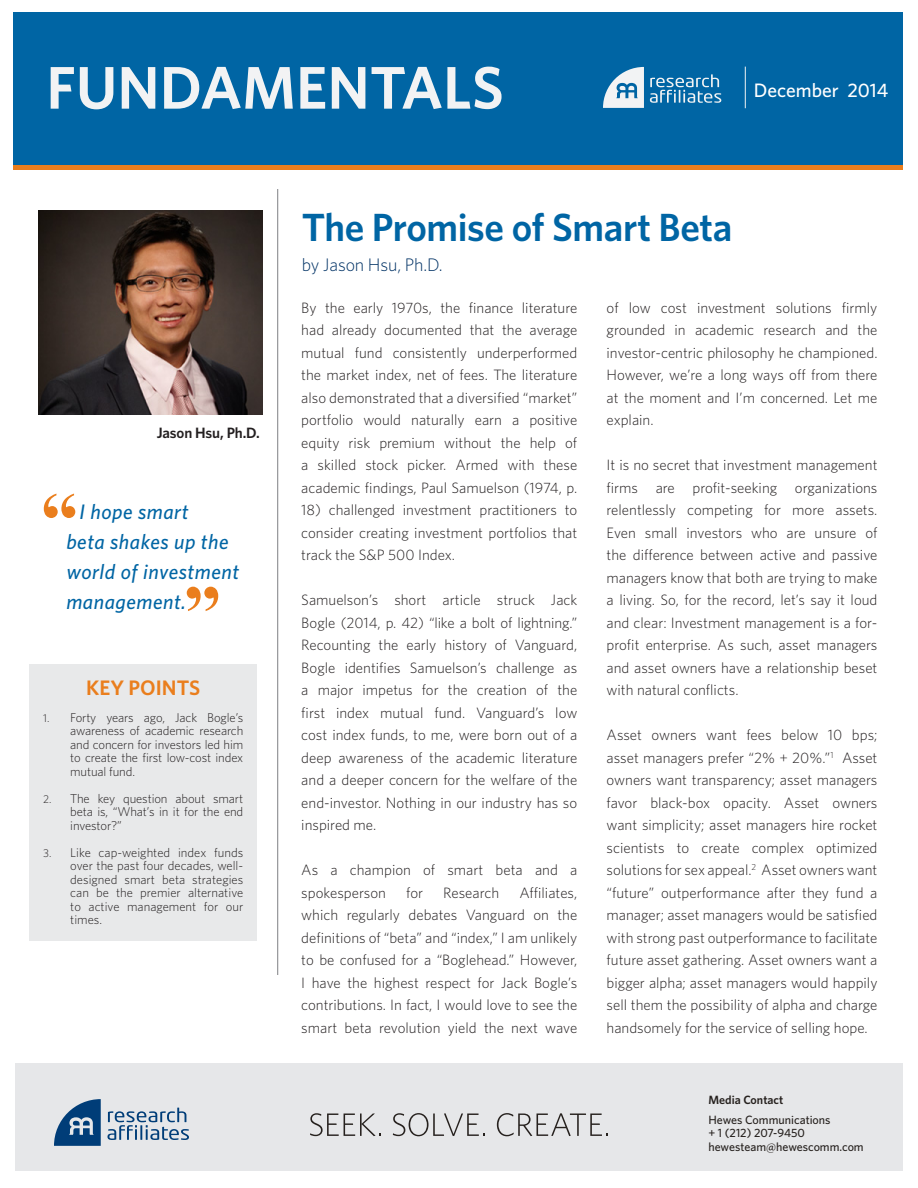
<style>
.page{position:relative;width:918px;height:1188px;background:#fff}
.page>*{position:absolute;margin:0;border:0;box-sizing:border-box;transform-origin:0 0}
.t1{font:700 75px "Times New Roman";color:#ea7e1d}
.t2{font:600 60.3px "Whitney";color:#f2f3f4}
.t3{font:600 39.45px "Whitney";letter-spacing:-.01em;color:#0065a4}
.t4{font:italic 500 21px/30px "Whitney";letter-spacing:.025em;color:#0065a4}
.t5{font:600 21px "Whitney";color:#ea7e1d}
.t6{font:500 19.5px "Whitney";color:#fff}
.t7{font:300 18.15px "Whitney";letter-spacing:-.01em;color:#003265}
.t8{font:300 15px/22.5px "Whitney";color:#231f20;text-align:justify}
.First_Line_Indent{font:600 15px "Whitney";letter-spacing:-.01em;color:#231f20}
.t9{font:300 12.75px/13.5px "Whitney";letter-spacing:-.01em;color:#231f20;text-align:justify}
.t10{font:500 12px/13.5px "Whitney";color:#26211e}
.t11{font:600 12px "Whitney";color:#26211e}
.s1{font-size:11.25px}
</style>
<div class="page">
<div style="left:14px;top:12px;width:889px;height:154px;background:#0065a4"></div>
<hr style="left:14px;top:166px;width:889px;height:4px;background:#ea7e1d">
<svg style="left:650px;top:74px;width:71px;height:29px"></svg>
<svg style="left:603px;top:67px;width:41px;height:41px"></svg>
<hr style="left:745px;top:67px;width:1px;height:41px;background:#f2f3f4">
<div style="left:15px;top:1063px;width:888px;height:108px;background:#e6e7e9"></div>
<svg style="left:108px;top:1108px;width:81px;height:32px"></svg>
<svg style="left:54px;top:1099px;width:47px;height:47px"></svg>
<hr style="left:277px;top:189px;width:1px;height:786px;background:#7e8083">
<svg style="left:310px;top:1113px;width:71px;height:23px"></svg>
<svg style="left:393px;top:1113px;width:92px;height:23px"></svg>
<svg style="left:497px;top:1113px;width:111px;height:23px"></svg>
<img style="left:38px;top:210px;width:224px;height:204px">
<div style="left:30px;top:664px;width:227px;height:277px;background:#e8e9ea"></div>
<p class="t2" style="left:46px;top:48px;width:459px">FUNDAMENTALS</p>
<h3 class="t6" style="left:754px;top:78px;width:136px">December 2014</h3>
<p class="t3" style="left:302px;top:201px;width:432px">The Promise of Smart Beta</p>
<p class="t7" style="left:302px;top:253px;width:142px">by Jason Hsu, Ph.D.</p>
<p class="First_Line_Indent" style="left:157px;top:423px;width:105px">Jason Hsu, Ph.D.</p>
<p class="t1" style="left:41px;top:467px;width:39px">“</p>
<p class="t4" style="left:66px;top:497px;width:174px;text-indent:13px">I hope smart<br>beta shakes up the world of investment management.</p>
<p class="t1" style="left:221px;top:637px;width:39px;rotate:-180deg">“</p>
<p class="t5" style="left:86px;top:673px;width:116px">KEY POINTS</p>
<p class="t9" style="left:70px;top:710px;width:175px;text-indent:-27px"><span class="s1">1.</span> Forty years ago, Jack Bogle’s awareness of academic research and concern for investors led him to create the first low-cost index mutual fund.</p>
<p class="t9" style="left:70px;top:791px;width:175px;text-indent:-27px"><span class="s1">2.</span> The key question about smart beta is, “What’s in it for the end investor?”</p>
<p class="t9" style="left:70px;top:845px;width:175px;text-indent:-27px"><span class="s1">3.</span> Like cap-weighted index funds over the past four decades, well&shy;designed smart beta strategies can be the premier alternative to active management for our times.</p>
<p class="t8" style="left:301px;top:296px;width:278px">By the early 1970s, the finance literature had already documented that the average mutual fund consistently underperformed the market index, net of fees. The literature also demonstrated that a diversified “market” portfolio would naturally earn a positive equity risk premium without the help of a skilled stock picker. Armed with these academic findings, Paul Samuelson (1974, p.</p>
<p class="t8" style="left:301px;top:498px;width:278px">18) challenged investment practitioners to consider creating investment portfolios that track the S&amp;P 500 Index.</p>
<p class="t8" style="left:301px;top:588px;width:278px">Samuelson’s short article struck Jack Bogle (2014, p. 42) “like a bolt of lightning.” Recounting the early history of Vanguard, Bogle identifies Samuelson’s challenge as a major impetus for the creation of the first index mutual fund. Vanguard’s low cost index funds, to me, were born out of a deep awareness of the academic literature and a deeper concern for the welfare of the end-investor. Nothing in our industry has so inspired me.</p>
<p class="t8" style="left:301px;top:858px;width:278px">As a champion of smart beta and a spokesperson</p>
<p class="t8" style="left:301px;top:881px;width:278px;text-indent:218px">Affiliates, which regularly debates Vanguard on the definitions of “beta” and “index,” I am unlikely to be confused for a “Boglehead.” However, I have the highest respect for Jack Bogle’s contributions. In fact, I would love to see the smart beta revolution yield the next wave</p>
<p class="t8" style="left:406px;top:881px;width:18px">for</p>
<p class="t8" style="left:443px;top:881px;width:57px">Research</p>
<p class="t8" style="left:607px;top:296px;width:272px">of low cost investment solutions firmly grounded in academic research and the investor-centric philosophy he championed.<br>However, we’re a long ways off from there at the moment and I’m concerned. Let me explain.</p>
<p class="t8" style="left:607px;top:453px;width:272px">It is no secret that investment management firms are profit-seeking organizations relentlessly competing for more assets.<br>Even small investors who are unsure of the difference between active and passive managers know that both are trying to make a living. So, for the record, let’s say it loud and clear: Investment management is a for&shy;profit enterprise. As such, asset managers and asset owners have a relationship beset with natural conflicts.</p>
<p class="t8" style="left:607px;top:723px;width:272px">Asset owners want fees below 10 bps; asset managers prefer “2% + 20%.”<sup>1</sup> Asset owners want transparency; asset managers favor black-box opacity. Asset owners want simplicity; asset managers hire rocket scientists to create complex optimized solutions for sex appeal.<sup>2</sup> Asset owners want “future” outperformance after they fund a manager; asset managers would be satisfied with strong past outperformance to facilitate future asset gathering. Asset owners want a bigger alpha; asset managers would happily sell them the possibility of alpha and charge handsomely for the service of selling hope.</p>
<p class="t11" style="left:708px;top:1091px;width:76px">Media Contact</p>
<p class="t10" style="left:708px;top:1113px;width:157px">Hewes Communications<br>+ 1 (212) 207-9450 hewesteam@hewescomm.com</p>
</div>
